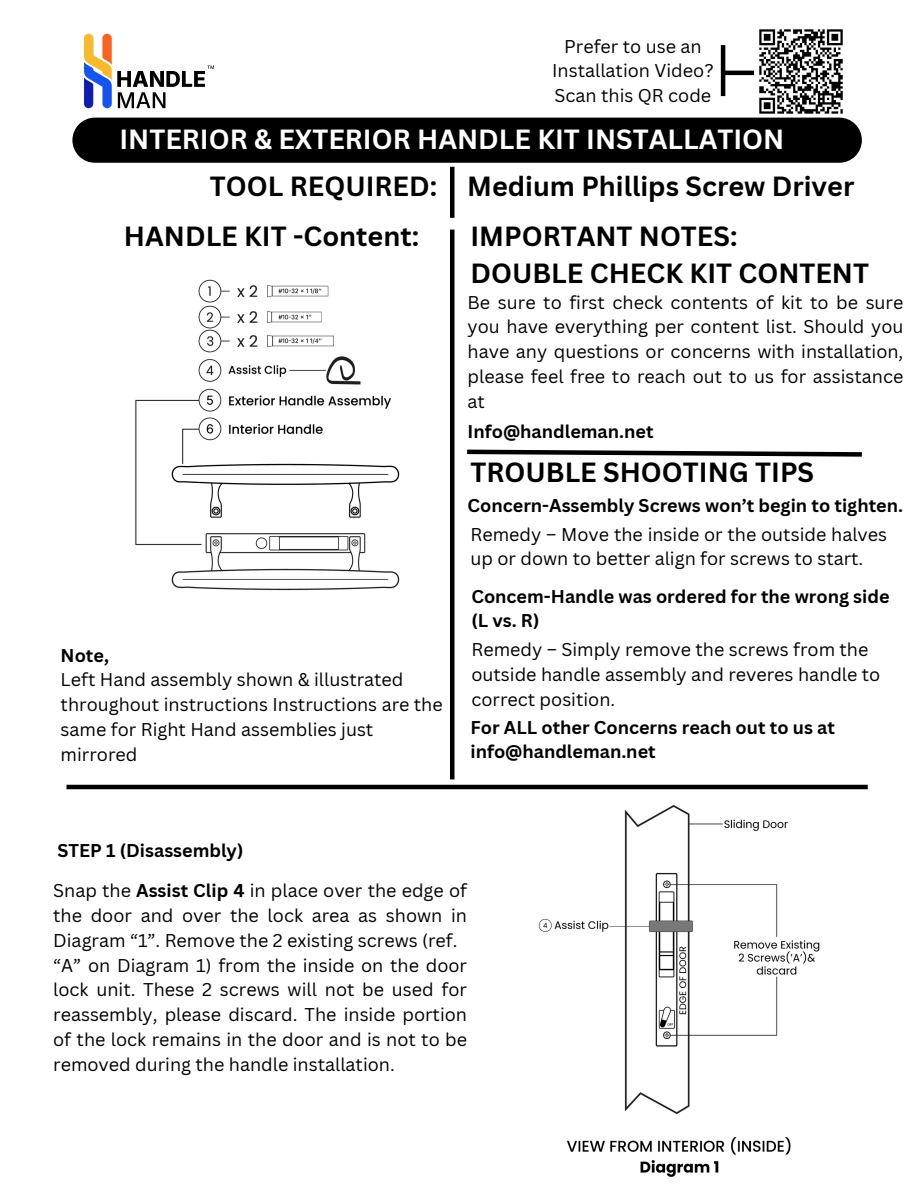
<style>
.page{position:relative;width:918px;height:1188px;background:#fff}
.page>*{position:absolute;margin:0;border:0;box-sizing:border-box;transform-origin:0 0}
.t1{font:700 27px "Canva Sans";color:#000}
.t2{font:700 27px/37.2px "Canva Sans";color:#fff;text-align:center}
.t3{font:18px/24.8px "Canva Sans";color:#000;text-align:justify}
.t4{font:700 18px/24.8px "Canva Sans";color:#000}
.s1{font-weight:700}
</style>
<div class="page">
<div style="left:72px;top:118px;width:790px;height:45px;background:#000"></div>
<hr style="left:450px;top:167px;width:4px;height:51px;background:#000">
<hr style="left:450px;top:230px;width:4px;height:549px;background:#000">
<svg style="left:467px;top:449px;width:395px;height:8px"></svg>
<hr style="left:67px;top:785px;width:801px;height:4px;background:#000">
<img style="left:84px;top:33px;width:130px;height:76px">
<img style="left:759px;top:29px;width:84px;height:85px">
<img style="left:135px;top:279px;width:265px;height:312px">
<img style="left:538px;top:805px;width:282px;height:372px">
<hr style="left:721px;top:45px;width:4px;height:51px;background:#000">
<hr style="left:723px;top:71px;width:31px;height:4px;background:#000">
<p class="t3" style="left:552px;top:33px;width:163px;text-align:center">Prefer to use an<br>Installation Video?<br>Scan this QR code</p>
<p class="t2" style="left:119px;top:120px;width:666px">INTERIOR &amp; EXTERIOR HANDLE KIT INSTALLATION<br>INSTRUCTIONS</p>
<p class="t1" style="left:470px;top:217px;width:269px">IMPORTANT NOTES:</p>
<p class="t1" style="left:470px;top:254px;width:400px">DOUBLE CHECK KIT CONTENT</p>
<h1 class="t3" style="left:468px;top:289px;width:437px">Be sure to first check contents of kit to be sure you have everything per content list. Should you have any questions or concerns with installation, please feel free to reach out to us for assistance at</h1>
<h3 class="t1" style="left:210px;top:167px;width:229px">TOOL REQUIRED:</h3>
<h1 class="t1" style="left:467px;top:167px;width:389px">Medium Phillips Screw Driver</h1>
<h3 class="t1" style="left:124px;top:217px;width:297px">HANDLE KIT -Content:</h3>
<h1 class="t4" style="left:61px;top:642px;width:50px">Note,</h1>
<h2 class="t3" style="left:61px;top:667px;width:384px;text-align:left">Left Hand assembly shown &amp; illustrated throughout instructions Instructions are the same for Right Hand assemblies just mirrored</h2>
<h2 class="t4" style="left:468px;top:419px;width:187px">Info@handleman.net</h2>
<p class="t1" style="left:470px;top:453px;width:345px">TROUBLE SHOOTING TIPS</p>
<h3 class="t4" style="left:468px;top:492px;width:437px">Concern-Assembly Screws won’t begin to tighten.</h3>
<p class="t3" style="left:470px;top:521px;width:418px">Remedy – Move the inside or the outside halves up or down to better align for screws to start.</p>
<p class="t4" style="left:471px;top:583px;width:420px">Concem-Handle was ordered for the wrong side (L vs. R)</p>
<p class="t3" style="left:471px;top:637px;width:410px;text-align:left">Remedy – Simply remove the screws from the outside handle assembly and reveres handle to correct position.</p>
<h3 class="t4" style="left:470px;top:714px;width:366px">For ALL other Concerns reach out to us at info@handleman.net</h3>
<h3 class="t4" style="left:58px;top:838px;width:187px">STEP 1 (Disassembly)</h3>
<p class="t3" style="left:53px;top:878px;width:415px">Snap the <span class="s1">Assist Clip 4</span> in place over the edge of the door and over the lock area as shown in Diagram “1”. Remove the 2 existing screws (ref.</p>
<p class="t3" style="left:53px;top:952px;width:415px">“A” on Diagram 1) from the inside on the door lock unit. These 2 screws will not be used for reassembly, please discard. The inside portion of the lock remains in the door and is not to be removed during the handle installation.</p>
</div>
